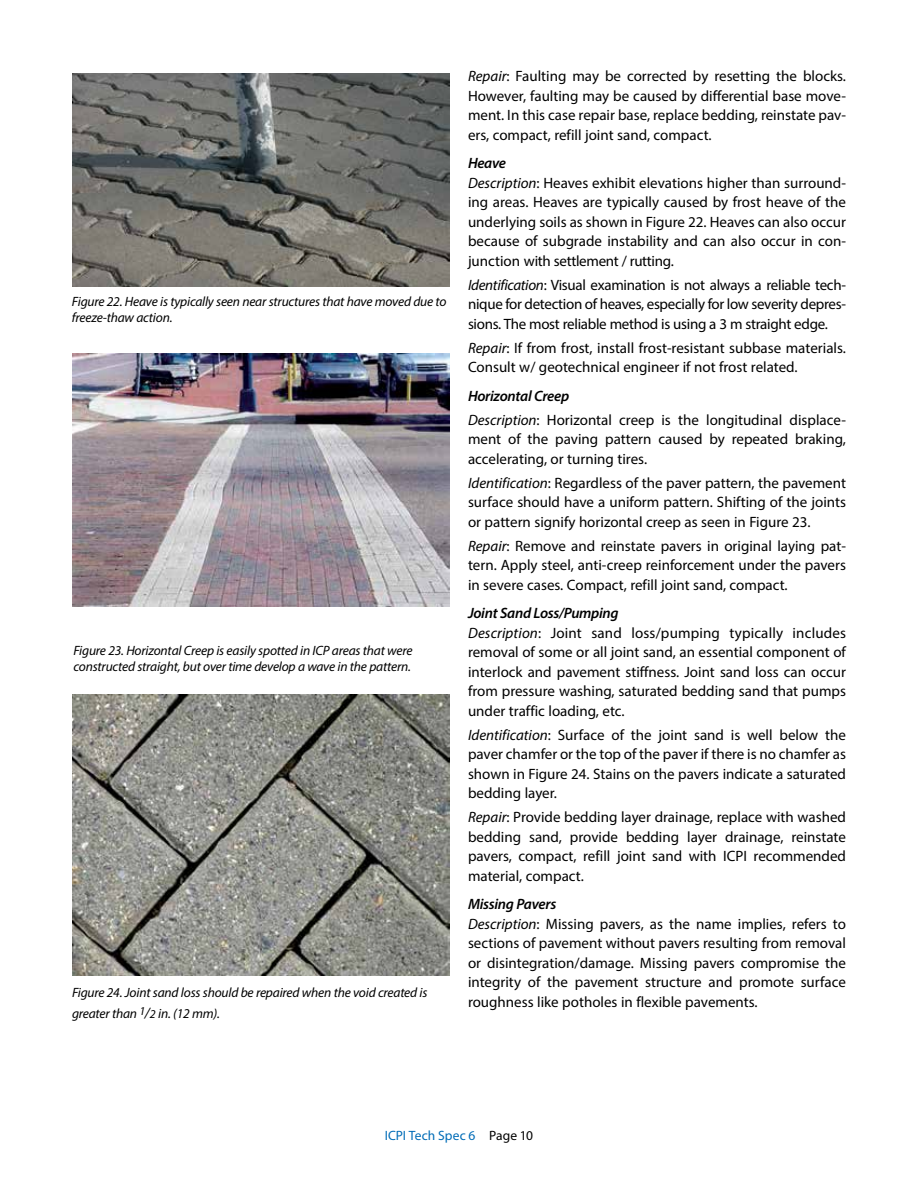
<style>
.page{position:relative;width:918px;height:1188px;background:#fff}
.page>*{position:absolute;margin:0;border:0;box-sizing:border-box;transform-origin:0 0}
.t1{font:15px/19.5px "Myriad Pro";color:#000;text-align:justify}
.t2{font:italic 13.5px/16.5px "Myriad Pro";letter-spacing:-.015em;color:#000}
.t3{font:13.5px "Myriad Pro";color:#006cb7}
.s1{font-size:15px}
.s2{font-size:12px}
.s3{font-style:italic}
.s4{font-weight:600;font-style:italic}
.s5{color:#000}
</style>
<div class="page">
<img style="left:72px;top:694px;width:378px;height:281px">
<img style="left:72px;top:74px;width:378px;height:213px">
<img style="left:72px;top:353px;width:378px;height:254px">
<p class="t2" style="left:72px;top:293px;width:376px">Figure 22. Heave is typically seen near structures that have moved due to freeze-thaw action.</p>
<p class="t2" style="left:74px;top:642px;width:341px">Figure 23. Horizontal Creep is easily spotted in ICP areas that were constructed straight, but over time develop a wave in the pattern.</p>
<p class="t2" style="left:72px;top:982px;width:357px;line-height:21px">Figure 24. Joint sand loss should be repaired when the void created is greater than <sup>1</sup><span class="s1">/</span><span class="s2">2</span> in. (12 mm).</p>
<p class="t1" style="left:468px;top:66px;width:379px"><span class="s3">Repair</span>: Faulting may be corrected by resetting the blocks.<br>However, faulting may be caused by differential base move&shy;ment. In this case repair base, replace bedding, reinstate pav&shy;ers, compact, refill joint sand, compact.</p>
<p class="t1" style="left:468px;top:153px;width:380px;text-align:left"><span class="s4">Heave<br></span><span class="s3">Description</span>: Heaves exhibit elevations higher than surround&shy;ing areas. Heaves are typically caused by frost heave of the underlying soils as shown in Figure 22. Heaves can also occur because of subgrade instability and can also occur in con&shy;junction with settlement / rutting.</p>
<p class="t1" style="left:468px;top:275px;width:380px"><span class="s3">Identification</span>: Visual examination is not always a reliable tech&shy;nique for detection of heaves, especially for low severity depres&shy;sions. The most reliable method is using a 3 m straight edge.</p>
<p class="t1" style="left:468px;top:338px;width:379px"><span class="s3">Repair</span>: If from frost, install frost-resistant subbase materials.<br>Consult w/ geotechnical engineer if not frost related.</p>
<p class="t1" style="left:468px;top:383px;width:379px;line-height:24px"><span class="s4">Horizontal Creep<br></span><span class="s3">Description</span>: Horizontal creep is the longitudinal displace-</p>
<p class="t1" style="left:468px;top:429px;width:380px">ment of the paving pattern caused by repeated braking, accelerating, or turning tires.</p>
<p class="t1" style="left:468px;top:473px;width:380px"><span class="s3">Identification</span>: Regardless of the paver pattern, the pavement surface should have a uniform pattern. Shifting of the joints or pattern signify horizontal creep as seen in Figure 23.</p>
<p class="t1" style="left:468px;top:536px;width:379px"><span class="s3">Repair</span>: Remove and reinstate pavers in original laying pat&shy;tern. Apply steel, anti-creep reinforcement under the pavers in severe cases. Compact, refill joint sand, compact.</p>
<p class="t1" style="left:468px;top:603px;width:380px;text-align:left"><span class="s4">Joint Sand Loss/Pumping<br></span><span class="s3">Description</span>: Joint sand loss/pumping typically includes removal of some or all joint sand, an essential component of interlock and pavement stiffness. Joint sand loss can occur from pressure washing, saturated bedding sand that pumps under traffic loading, etc.</p>
<p class="t1" style="left:468px;top:725px;width:380px"><span class="s3">Identification</span>: Surface of the joint sand is well below the paver chamfer or the top of the paver if there is no chamfer as shown in Figure 24. Stains on the pavers indicate a saturated bedding layer.</p>
<p class="t1" style="left:468px;top:807px;width:380px"><span class="s3">Repair</span>: Provide bedding layer drainage, replace with washed bedding sand, provide bedding layer drainage, reinstate pavers, compact, refill joint sand with ICPI recommended material, compact.</p>
<p class="t1" style="left:468px;top:894px;width:380px;text-align:left"><span class="s4">Missing Pavers<br></span><span class="s3">Description</span>: Missing pavers, as the name implies, refers to sections of pavement without pavers resulting from removal or disintegration/damage. Missing pavers compromise the integrity of the pavement structure and promote surface roughness like potholes in flexible pavements.</p>
<p class="t3" style="left:385px;top:1127px;width:150px">ICPI Tech Spec 6 <span class="s5">Page 10</span></p>
</div>
